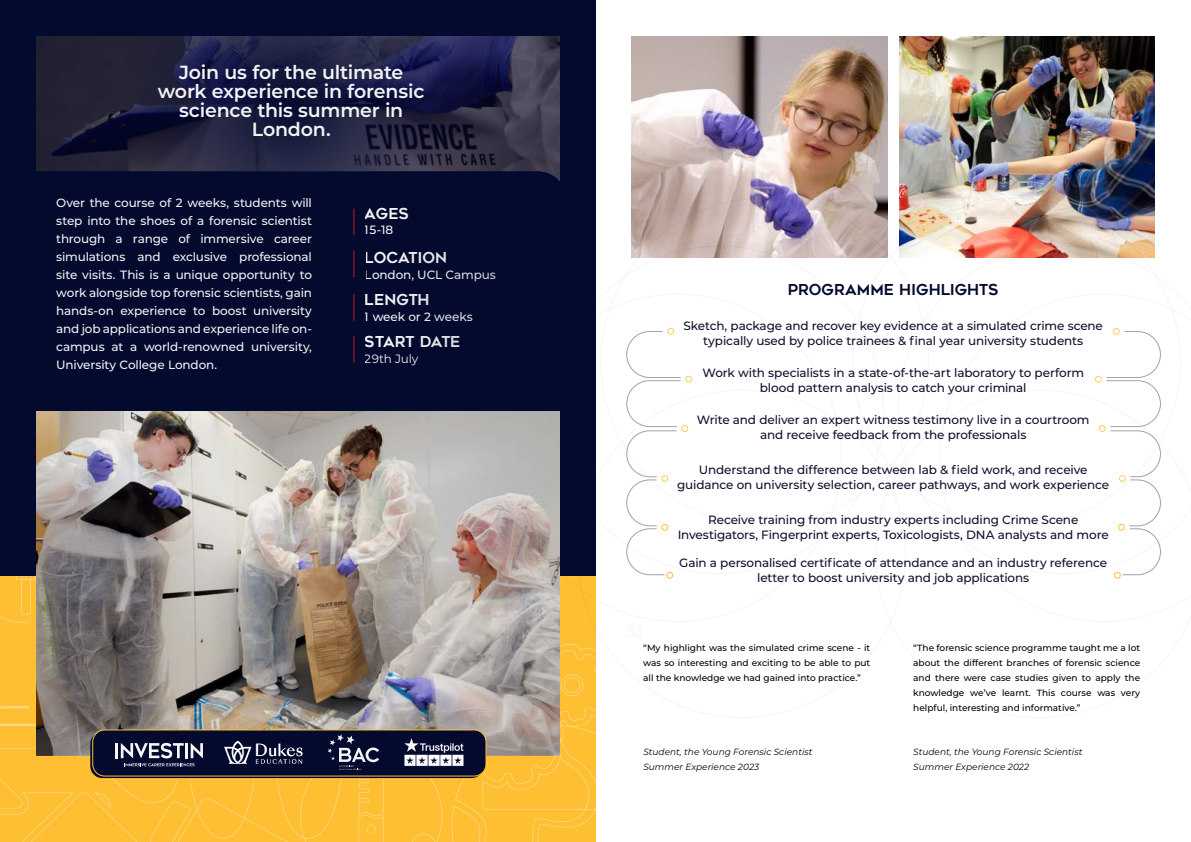
<style>
.page{position:relative;width:1191px;height:842px;background:#fff}
.page>*{position:absolute;margin:0;border:0;box-sizing:border-box;transform-origin:0 0}
.t1{font:600 19px/19px "Montserrat";letter-spacing:-.01em;color:#f1f3f4;text-align:center}
.t2{font:15px "Geometos";letter-spacing:-.015em;color:#f1f3f4}
.t3{font:15px "Geometos";color:#04092e}
.t4{font:500 12px/15px "Montserrat";letter-spacing:-.01em;color:#0e112c;text-align:center}
.t5{font:500 12px/18px "Montserrat";letter-spacing:-.01em;color:#f1f3f4;text-align:justify}
.t6{font:12px "Montserrat";letter-spacing:-.01em;color:#f1f3f4}
.t7{font:500 9px/15px "Montserrat";color:#000;text-align:justify}
.t8{font:italic 9px/15px "Montserrat";color:#000}
</style>
<div class="page">
<div style="left:0;top:0;width:595px;height:577px;background:#04092e"></div>
<img style="left:631px;top:36px;width:256px;height:222px">
<img style="left:899px;top:36px;width:256px;height:210px">
<svg style="left:899px;top:246px;width:282px;height:142px"></svg>
<img style="left:36px;top:36px;width:523px;height:135px">
<svg style="left:126px;top:36px;width:327px;height:135px"></svg>
<div style="left:1113px;top:328px;width:6px;height:7px;border:1px solid #fec032;border-radius:50%"></div>
<div style="left:1095px;top:376px;width:6px;height:7px;border:1px solid #fec032;border-radius:50%"></div>
<div style="left:1099px;top:425px;width:6px;height:7px;border:1px solid #fec032;border-radius:50%"></div>
<div style="left:667px;top:328px;width:7px;height:7px;border:1px solid #fec032;border-radius:50%"></div>
<div style="left:685px;top:376px;width:7px;height:7px;border:1px solid #fec032;border-radius:50%"></div>
<div style="left:681px;top:425px;width:7px;height:7px;border:1px solid #fec032;border-radius:50%"></div>
<img style="left:36px;top:412px;width:523px;height:165px">
<img style="left:0;top:577px;width:595px;height:265px">
<svg style="left:115px;top:742px;width:88px;height:25px;fill:#070c31"></svg>
<svg style="left:159px;top:171px;width:401px;height:64px"></svg>
<svg style="left:353px;top:250px;width:1px;height:27px"></svg>
<svg style="left:353px;top:294px;width:1px;height:27px"></svg>
<svg style="left:353px;top:336px;width:1px;height:27px"></svg>
<div style="left:666px;top:572px;width:7px;height:7px;border:1px solid #fec032;border-radius:50%"></div>
<svg style="left:626px;top:331px;width:56px;height:245px"></svg>
<div style="left:1114px;top:572px;width:6px;height:7px;border:1px solid #fec032;border-radius:50%"></div>
<svg style="left:1105px;top:331px;width:56px;height:245px"></svg>
<h1 class="t1" style="left:158px;top:62px;width:268px">Join us for the ultimate work experience in forensic science this summer in<br>London.</h1>
<p class="t5" style="left:56px;top:193px;width:257px">Over the course of 2 weeks, students will step into the shoes of a forensic scientist through a range of immersive career simulations and exclusive professional site visits. This is a unique opportunity to work alongside top forensic scientists, gain hands-on experience to boost university and job applications and experience life on&shy;campus at a world-renowned university, University College London.</p>
<p class="t2" style="left:365px;top:205px;width:45px">AGES</p>
<p class="t5" style="left:365px;top:220px;width:30px">15-18</p>
<p class="t2" style="left:365px;top:249px;width:84px">LOCATION</p>
<p class="t5" style="left:365px;top:265px;width:132px">London, UCL Campus</p>
<p class="t2" style="left:365px;top:291px;width:66px">LENGTH</p>
<p class="t5" style="left:365px;top:307px;width:109px">1 week or 2 weeks</p>
<p class="t2" style="left:365px;top:333px;width:97px">START DATE</p>
<p class="t6" style="left:365px;top:350px;width:55px">29th July</p>
<p class="t3" style="left:788px;top:281px;width:212px">PROGRAMME HIGHLIGHTS</p>
<p class="t4" style="left:683px;top:318px;width:421px">Sketch, package and recover key evidence at a simulated crime scene typically used by police trainees &amp; final year university students</p>
<p class="t4" style="left:702px;top:365px;width:383px">Work with specialists in a state-of-the-art laboratory to perform blood pattern analysis to catch your criminal</p>
<p class="t4" style="left:697px;top:411px;width:394px">Write and deliver an expert witness testimony live in a courtroom and receive feedback from the professionals</p>
<p class="t4" style="left:677px;top:462px;width:433px">Understand the difference between lab &amp; field work, and receive guidance on university selection, career pathways, and work experience</p>
<p class="t4" style="left:678px;top:511px;width:432px">Receive training from industry experts including Crime Scene<br>Investigators, Fingerprint experts, Toxicologists, DNA analysts and more</p>
<p class="t4" style="left:679px;top:555px;width:429px">Gain a personalised certificate of attendance and an industry reference letter to boost university and job applications</p>
<p class="t7" style="left:643px;top:640px;width:228px">“My highlight was the simulated crime scene - it was so interesting and exciting to be able to put all the knowledge we had gained into practice.”</p>
<p class="t7" style="left:913px;top:640px;width:228px">“The forensic science programme taught me a lot about the different branches of forensic science and there were case studies given to apply the knowledge we’ve learnt. This course was very helpful, interesting and informative.”</p>
<p class="t8" style="left:643px;top:744px;width:171px">Student, the Young Forensic Scientist<br>Summer Experience 2023</p>
<p class="t8" style="left:913px;top:744px;width:171px">Student, the Young Forensic Scientist<br>Summer Experience 2022</p>
</div>
